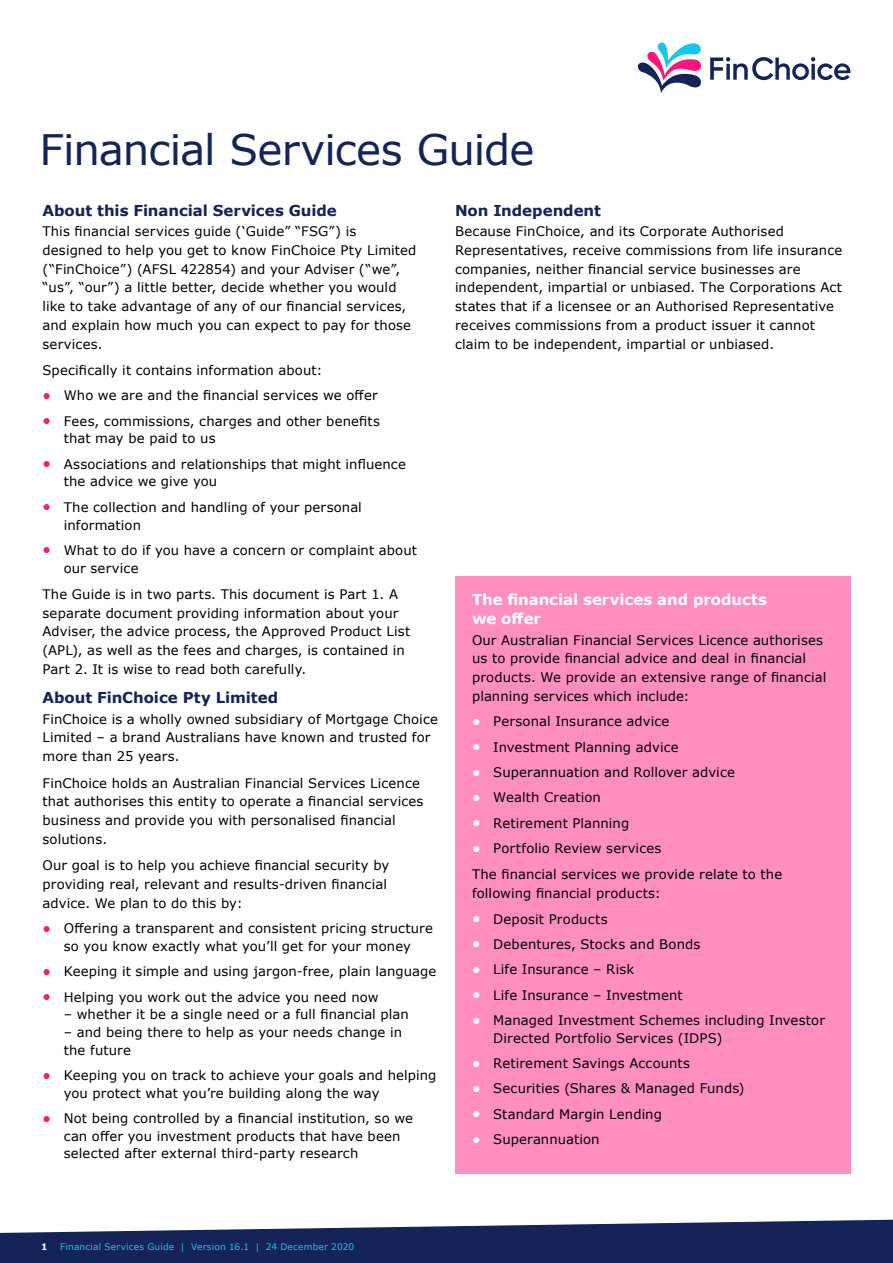
<style>
.page{position:relative;width:893px;height:1263px;background:#fff}
.page>*{position:absolute;margin:0;border:0;box-sizing:border-box;transform-origin:0 0}
.t1{font:42px "Verdana";letter-spacing:-.025em;color:#142358}
.t2{font:700 15px "Verdana";letter-spacing:-.005em;color:#142358}
.t3{font:700 15px/19.5px "Verdana";letter-spacing:-.005em;color:#fff}
.t4{font:13.2px/18.8px "Verdana";letter-spacing:.01em;color:#000}
.t5{font:9px "Verdana";letter-spacing:.02em;color:#15c6ea}
.t6{font:700 9px "Verdana";color:#fff}
.s1{font-weight:700;font-size:12px;color:#ff157b}
.s2{font-weight:700;font-size:12px;color:#fff}
</style>
<div class="page">
<svg style="left:0;top:1219px;width:893px;height:44px"></svg>
<svg style="left:637px;top:42px;width:64px;height:51px"></svg>
<svg style="left:710px;top:57px;width:140px;height:23px"></svg>
<div style="left:455px;top:576px;width:395px;height:598px;background:#ff8fbe"></div>
<h1 class="t1" style="left:39px;top:121px;width:496px">Financial Services Guide</h1>
<p class="t2" style="left:43px;top:199px;width:296px">About this Financial Services Guide</p>
<p class="t4" style="left:43px;top:222px;width:375px">This financial services guide (‘Guide” “FSG”) is designed to help you get to know FinChoice Pty Limited (“FinChoice”) (AFSL 422854) and your Adviser (“we”, “us”, “our”) a little better, decide whether you would like to take advantage of any of our financial services, and explain how much you can expect to pay for those services.</p>
<p class="t4" style="left:43px;top:361px;width:281px">Specifically it contains information about:</p>
<p class="t4" style="left:43px;top:386px;width:337px"><span class="s1">•</span> Who we are and the financial services we offer</p>
<p class="t4" style="left:64px;top:412px;width:318px;line-height:17.7px;text-indent:-21px"><span class="s1">•</span> Fees, commissions, charges and other benefits that may be paid to us</p>
<p class="t4" style="left:64px;top:455px;width:344px;line-height:17.7px;text-indent:-21px"><span class="s1">•</span> Associations and relationships that might influence the advice we give you</p>
<p class="t4" style="left:64px;top:498px;width:300px;line-height:17.7px;text-indent:-21px"><span class="s1">•</span> The collection and handling of your personal information</p>
<p class="t4" style="left:64px;top:541px;width:355px;line-height:17.7px;text-indent:-21px"><span class="s1">•</span> What to do if you have a concern or complaint about our service</p>
<p class="t4" style="left:43px;top:585px;width:369px">The Guide is in two parts. This document is Part 1. A separate document providing information about your Adviser, the advice process, the Approved Product List (APL), as well as the fees and charges, is contained in Part 2. It is wise to read both carefully.</p>
<p class="t2" style="left:43px;top:687px;width:237px">About FinChoice Pty Limited</p>
<p class="t4" style="left:43px;top:709px;width:397px">FinChoice is a wholly owned subsidiary of Mortgage Choice<br>Limited – a brand Australians have known and trusted for more than 25 years.</p>
<p class="t4" style="left:43px;top:773px;width:382px">FinChoice holds an Australian Financial Services Licence that authorises this entity to operate a financial services business and provide you with personalised financial solutions.</p>
<p class="t4" style="left:43px;top:856px;width:348px">Our goal is to help you achieve financial security by providing real, relevant and results-driven financial advice. We plan to do this by:</p>
<p class="t4" style="left:43px;top:919px;width:392px;line-height:17.7px;text-align:center"><span class="s1">•</span> Offering a transparent and consistent pricing structure so you know exactly what you’ll get for your money</p>
<p class="t4" style="left:43px;top:962px;width:395px"><span class="s1">•</span> Keeping it simple and using jargon-free, plain language</p>
<p class="t4" style="left:43px;top:987px;width:338px"><span class="s1">•</span> Helping you work out the advice you need now</p>
<p class="t4" style="left:64px;top:1005px;width:347px">– whether it be a single need or a full financial plan</p>
<p class="t4" style="left:64px;top:1023px;width:340px;line-height:17.7px">– and being there to help as your needs change in the future</p>
<p class="t4" style="left:64px;top:1066px;width:374px;line-height:17.7px;text-indent:-21px"><span class="s1">•</span> Keeping you on track to achieve your goals and helping you protect what you’re building along the way</p>
<p class="t4" style="left:64px;top:1109px;width:351px;line-height:17.7px;text-indent:-21px"><span class="s1">•</span> Not being controlled by a financial institution, so we can offer you investment products that have been selected after external third-party research</p>
<p class="t2" style="left:455px;top:199px;width:148px">Non Independent</p>
<p class="t4" style="left:455px;top:222px;width:389px">Because FinChoice, and its Corporate Authorised Representatives, receive commissions from life insurance companies, neither financial service businesses are independent, impartial or unbiased. The Corporations Act states that if a licensee or an Authorised Representative receives commissions from a product issuer it cannot claim to be independent, impartial or unbiased.</p>
<p class="t3" style="left:472px;top:589px;width:297px">The financial services and products we offer</p>
<p class="t4" style="left:472px;top:630px;width:356px">Our Australian Financial Services Licence authorises us to provide financial advice and deal in financial products. We provide an extensive range of financial planning services which include:</p>
<p class="t4" style="left:472px;top:712px;width:199px"><span class="s2">•</span> Personal Insurance advice</p>
<p class="t4" style="left:472px;top:737px;width:208px"><span class="s2">•</span> Investment Planning advice</p>
<p class="t4" style="left:472px;top:763px;width:264px"><span class="s2">•</span> Superannuation and Rollover advice</p>
<p class="t4" style="left:472px;top:788px;width:130px"><span class="s2">•</span> Wealth Creation</p>
<p class="t4" style="left:472px;top:813px;width:159px"><span class="s2">•</span> Retirement Planning</p>
<p class="t4" style="left:472px;top:835px;width:312px;line-height:26.4px"><span class="s2">•</span> Portfolio Review services<br>The financial services we provide relate to the</p>
<p class="t4" style="left:472px;top:884px;width:190px">following financial products:</p>
<p class="t4" style="left:472px;top:909px;width:137px"><span class="s2">•</span> Deposit Products</p>
<p class="t4" style="left:472px;top:934px;width:230px"><span class="s2">•</span> Debentures, Stocks and Bonds</p>
<p class="t4" style="left:472px;top:960px;width:164px"><span class="s2">•</span> Life Insurance – Risk</p>
<p class="t4" style="left:472px;top:985px;width:212px"><span class="s2">•</span> Life Insurance – Investment</p>
<p class="t4" style="left:493px;top:1011px;width:333px;line-height:17.7px;text-indent:-21px"><span class="s2">•</span> Managed Investment Schemes including Investor<br>Directed Portfolio Services (IDPS)</p>
<p class="t4" style="left:472px;top:1054px;width:220px"><span class="s2">•</span> Retirement Savings Accounts</p>
<p class="t4" style="left:472px;top:1079px;width:274px"><span class="s2">•</span> Securities (Shares &amp; Managed Funds)</p>
<p class="t4" style="left:472px;top:1104px;width:191px"><span class="s2">•</span> Standard Margin Lending</p>
<p class="t4" style="left:472px;top:1130px;width:129px"><span class="s2">•</span> Superannuation</p>
<p class="t6" style="left:41px;top:1240px;width:8px">1</p>
<p class="t5" style="left:60px;top:1240px;width:295px">Financial Services Guide | Version 16.1 | 24 December 2020</p>
</div>
